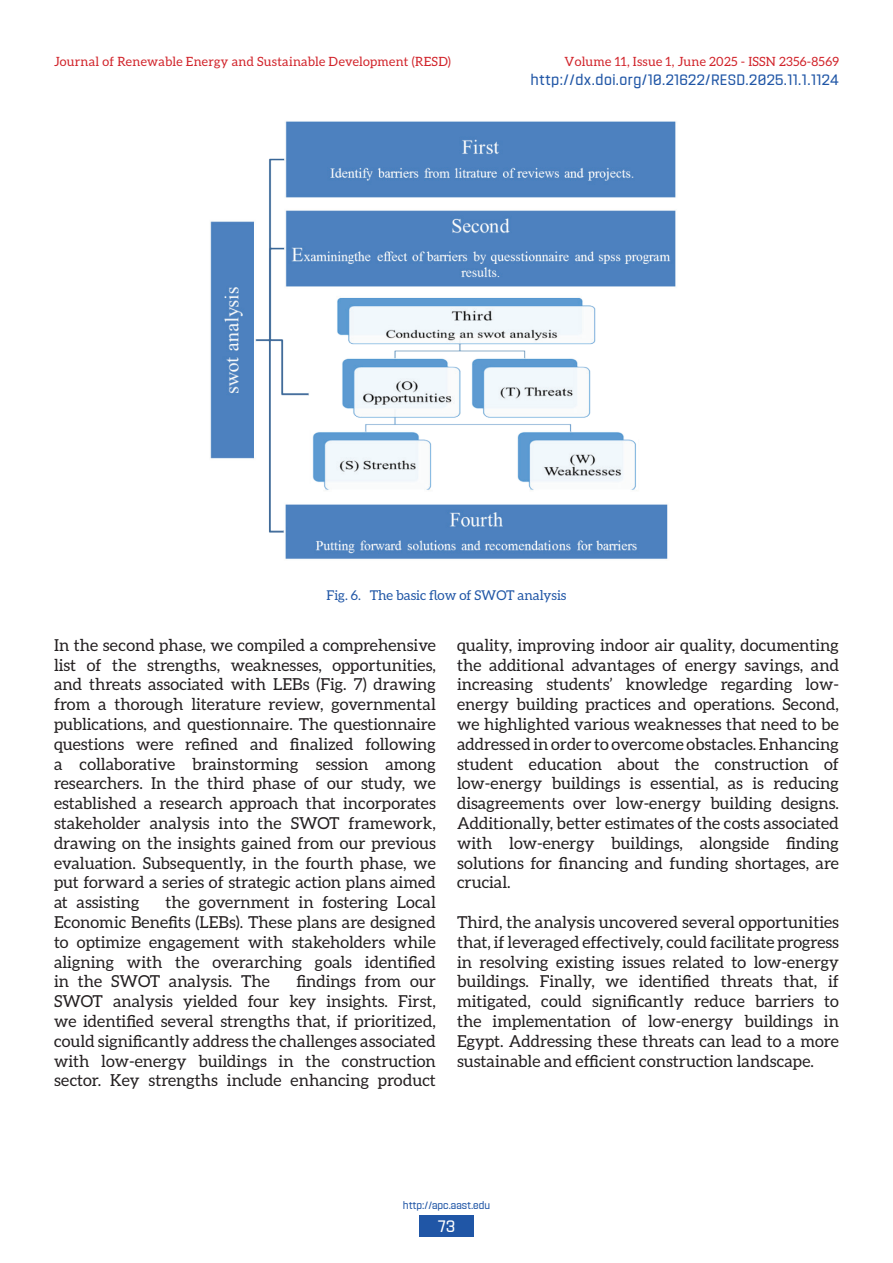
<style>
.page{position:relative;width:893px;height:1263px;background:#fff}
.page>*{position:absolute;margin:0;border:0;box-sizing:border-box;transform-origin:0 0}
.t1{font:16.5px/19.8px "Aleo";color:#231f20;text-align:justify}
.t2{font:semi-condensed 16.5px "Navine Demo";color:#fff}
.t3{font:semi-condensed 15px "Navine Demo";letter-spacing:.03em;color:#2056a6}
.t4{font:13.5px "Aleo";color:#2056a6}
.t5{font:12.75px "Aleo";letter-spacing:.02em;color:#d1232a}
.t6{font:semi-condensed 10.5px "Navine Demo";color:#2056a6}
</style>
<div class="page">
<div style="left:419px;top:1215px;width:54px;height:21px;background:#2056a6"></div>
<img style="left:210px;top:121px;width:466px;height:438px">
<p class="t5" style="left:54px;top:54px;width:398px">Journal of Renewable Energy and Sustainable Development (RESD)</p>
<p class="t5" style="left:564px;top:54px;width:276px">Volume 11, Issue 1, June 2025 - ISSN 2356-8569</p>
<p class="t3" style="left:530px;top:72px;width:310px">http://dx.doi.org/10.21622/RESD.2025.11.1.1124</p>
<p class="t4" style="left:326px;top:588px;width:241px">Fig. 6. The basic flow of SWOT analysis</p>
<p class="t1" style="left:54px;top:635px;width:383px">In the second phase, we compiled a comprehensive list of the strengths, weaknesses, opportunities, and threats associated with LEBs (Fig. 7) drawing from a thorough literature review, governmental publications, and questionnaire. The questionnaire questions were refined and finalized following a collaborative brainstorming session among researchers. In the third phase of our study, we established a research approach that incorporates stakeholder analysis into the SWOT framework, drawing on the insights gained from our previous evaluation. Subsequently, in the fourth phase, we put forward a series of strategic action plans aimed at assisting</p>
<p class="t1" style="left:457px;top:635px;width:383px">quality, improving indoor air quality, documenting the additional advantages of energy savings, and increasing students’ knowledge regarding low&shy;energy building practices and operations. Second, we highlighted various weaknesses that need to be addressed in order to overcome obstacles. Enhancing student education about the construction of low-energy buildings is essential, as is reducing disagreements over low-energy building designs.<br>Additionally, better estimates of the costs associated with low-energy buildings, alongside finding solutions for financing and funding shortages, are crucial.</p>
<p class="t1" style="left:457px;top:912px;width:383px">Third, the analysis uncovered several opportunities that, if leveraged effectively, could facilitate progress in resolving existing issues related to low-energy buildings. Finally, we identified threats that, if mitigated, could significantly reduce barriers to the implementation of low-energy buildings in Egypt. Addressing these threats can lead to a more sustainable and efficient construction landscape.</p>
<p class="t1" style="left:54px;top:892px;width:383px;text-indent:112px">the government in fostering Local Economic Benefits (LEBs). These plans are designed to optimize engagement with stakeholders while aligning with the overarching goals identified in the SWOT analysis. The</p>
<p class="t1" style="left:54px;top:971px;width:383px;text-indent:242px">findings from our SWOT analysis yielded four key insights. First, we identified several strengths that, if prioritized, could significantly address the challenges associated with low-energy buildings in the construction sector. Key strengths include enhancing product</p>
<p class="t6" style="left:403px;top:1200px;width:89px">http://apc.aast.edu</p>
<p class="t2" style="left:438px;top:1217px;width:19px">73</p>
</div>
